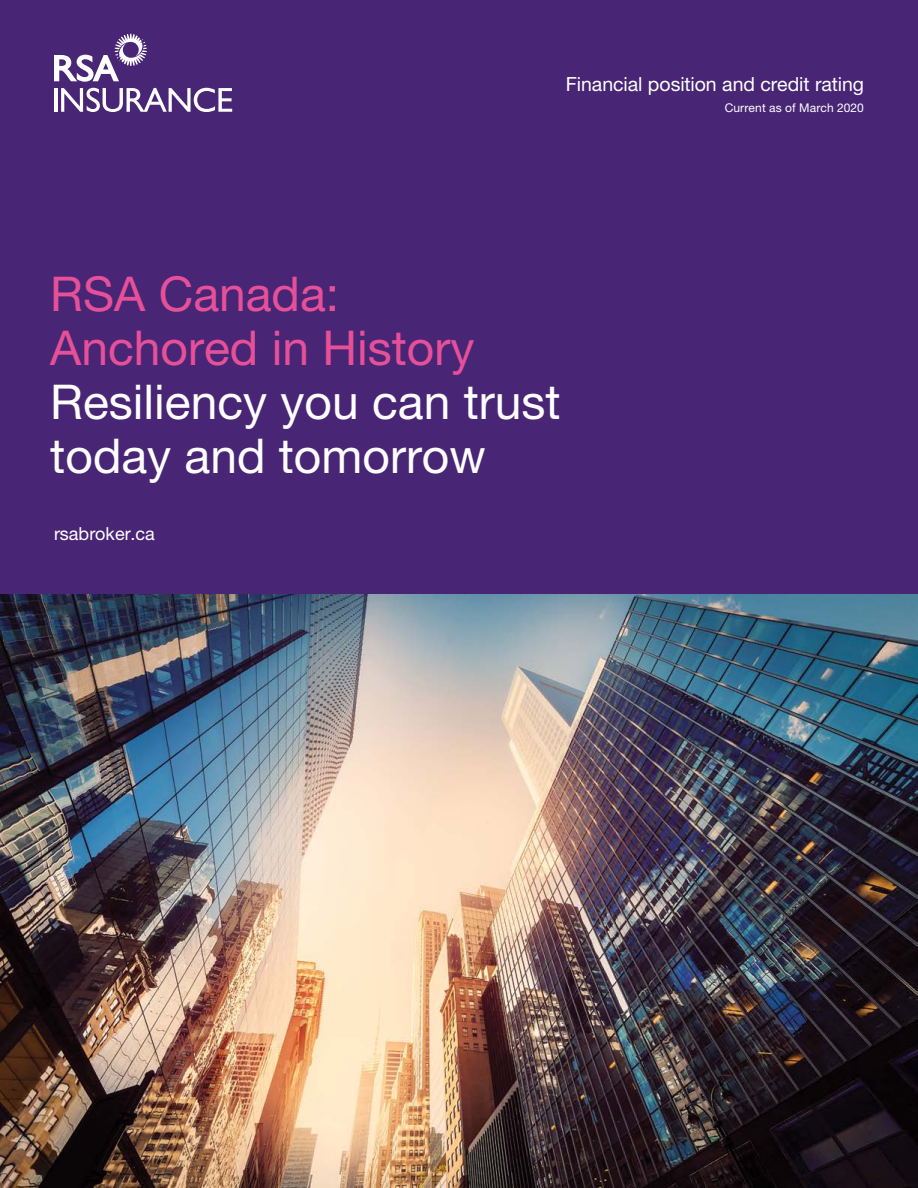
<style>
.page{position:relative;width:918px;height:1188px;background:#fff}
.page>*{position:absolute;margin:0;border:0;box-sizing:border-box;transform-origin:0 0}
.t1{font:48px/54px "Helvetica Neue LT Pro";color:#fff}
.H1___Magenta{font:48px/54px "Helvetica Neue LT Pro";color:#e65098}
.URL{font:19.5px "Helvetica Neue";letter-spacing:-.005em;color:#fff}
.URL-2{font:18px "Helvetica Neue LT Pro";color:#fff}
.URL-3{font:12px "Helvetica Neue";letter-spacing:.015em;color:#fff}
</style>
<div class="page">
<img style="left:0;top:594px;width:918px;height:594px">
<div style="left:0;top:0;width:918px;height:594px;background:#492576"></div>
<hr style="left:54px;top:88px;width:3px;height:24px;background:#fff">
<svg style="left:61px;top:88px;width:171px;height:24px"></svg>
<svg style="left:54px;top:34px;width:93px;height:48px"></svg>
<p class="URL" style="left:566px;top:72px;width:300px">Financial position and credit rating</p>
<p class="URL-3" style="left:725px;top:100px;width:141px">Current as of March 2020</p>
<p class="H1___Magenta" style="left:50px;top:266px;width:426px">RSA Canada:<br>Anchored in History</p>
<p class="t1" style="left:50px;top:374px;width:512px">Resiliency you can trust today and tomorrow</p>
<p class="URL-2" style="left:54px;top:523px;width:102px">rsabroker.ca</p>
</div>
